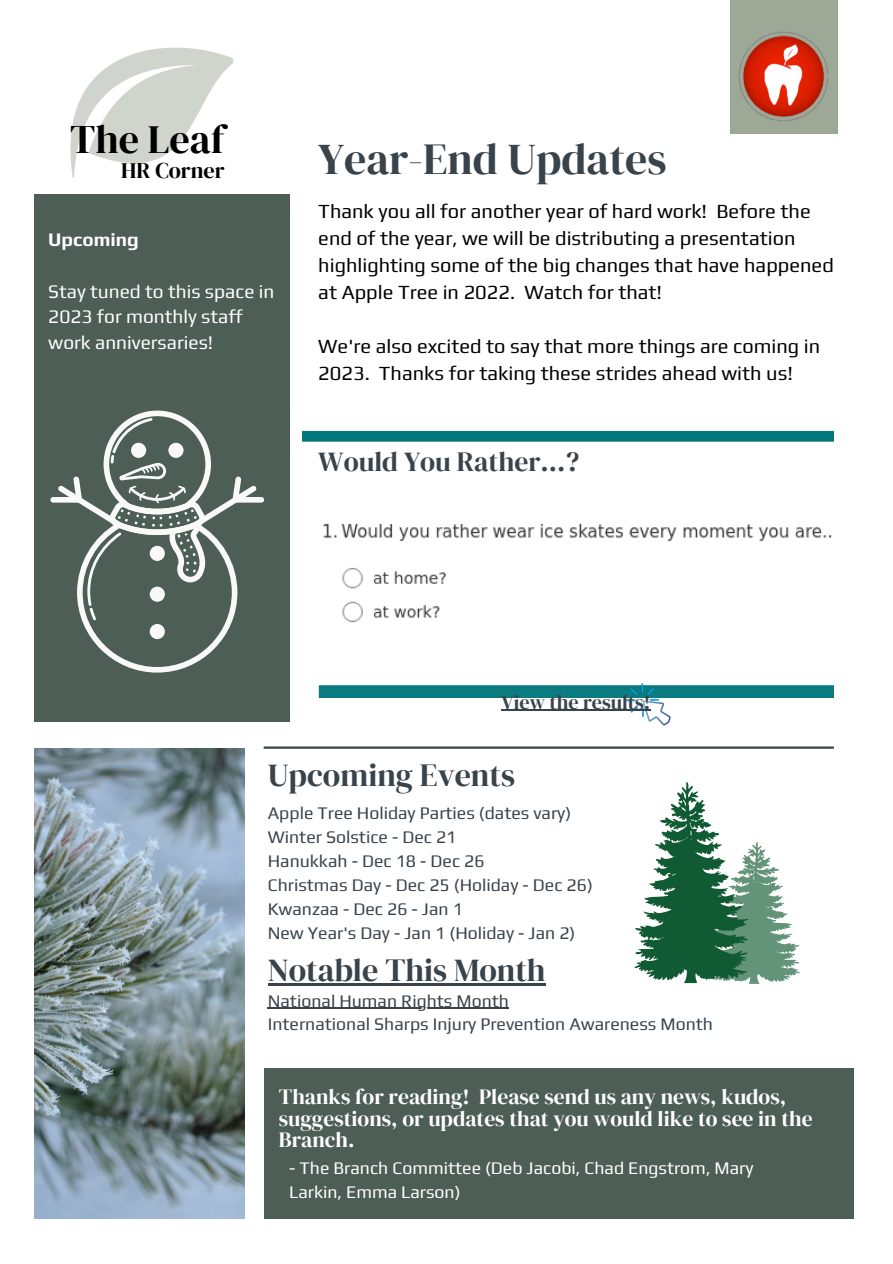
<style>
.page{position:relative;width:893px;height:1264px;background:#fff}
.page>*{position:absolute;margin:0;border:0;box-sizing:border-box;transform-origin:0 0}
.t1{font:43.8px "DM Serif Display";color:#39434c}
.t2{font:40.2px "DM Serif Display";color:#000}
.t3{font:32.1px "DM Serif Display";color:#39434c}
.t4{font:27.6px "DM Serif Display";color:#39434c}
.t5{font:22.2px "DM Serif Display";color:#000}
.t6{font:21.6px/21.3px "DM Serif Display";color:#fff}
.t7{font:20.1px "DM Serif Display";color:#39434c}
.t8{font:19.95px/27px "Play";color:#000}
.t9{font:19.05px/25.8px "Play";color:#fff}
.t10{font:700 19.05px "Play";color:#fff}
.t11{font:17.7px/23.5px "Play";color:#39434c}
.t12{font:17.7px/23.5px "Play";color:#fff}
.t13{font:17.55px/24px "Play";color:#39434c}
</style>
<div class="page">
<img style="left:34px;top:748px;width:210px;height:470px">
<img style="left:302px;top:431px;width:532px;height:267px">
<hr style="left:264px;top:746px;width:569px;height:2px;background:#39434c">
<div style="left:730px;top:0;width:107px;height:134px;background:#9ea897"></div>
<svg style="left:70px;top:48px;width:164px;height:130px"></svg>
<div style="left:264px;top:1067px;width:589px;height:151px;background:#4d5e56"></div>
<div style="left:34px;top:194px;width:255px;height:527px;background:#4d5e56"></div>
<img style="left:738px;top:32px;width:90px;height:90px">
<svg style="left:634px;top:781px;width:166px;height:202px"></svg>
<img style="left:625px;top:682px;width:64px;height:44px">
<div style="left:233px;top:497px;width:31px;height:5px;background:#f9f9f9;border-radius:3px"></div>
<div style="left:50px;top:497px;width:32px;height:5px;background:#f9f9f9;border-radius:3px"></div>
<svg style="left:58px;top:410px;width:199px;height:262px"></svg>
<hr style="left:268px;top:1007px;width:241px;height:1px;background:#39434c">
<hr style="left:268px;top:983px;width:277px;height:2px;background:#39434c">
<hr style="left:501px;top:709px;width:149px;height:2px;background:#39434c">
<h2 class="t2" style="left:70px;top:111px;width:156px">The Leaf</h2>
<p class="t5" style="left:121px;top:155px;width:105px">HR Corner</p>
<p class="t10" style="left:48px;top:228px;width:92px">Upcoming</p>
<p class="t9" style="left:48px;top:278px;width:228px">Stay tuned to this space in<br>2023 for monthly staff work anniversaries!</p>
<h1 class="t1" style="left:318px;top:128px;width:350px">Year-End Updates</h1>
<p class="t8" style="left:318px;top:197px;width:517px">Thank you all for another year of hard work! Before the end of the year, we will be distributing a presentation highlighting some of the big changes that have happened at Apple Tree in 2022. Watch for that!</p>
<p class="t8" style="left:318px;top:332px;width:503px">We're also excited to say that more things are coming in<br>2023. Thanks for taking these strides ahead with us!</p>
<h3 class="t4" style="left:318px;top:442px;width:262px">Would You Rather...?</h3>
<p class="t7" style="left:501px;top:687px;width:151px">View the results!</p>
<h3 class="t3" style="left:268px;top:753px;width:249px">Upcoming Events</h3>
<p class="t13" style="left:268px;top:800px;width:326px">Apple Tree Holiday Parties (dates vary)<br>Winter Solstice - Dec 21<br>Hanukkah - Dec 18 - Dec 26<br>Christmas Day - Dec 25 (Holiday - Dec 26)<br>Kwanzaa - Dec 26 - Jan 1<br>New Year's Day - Jan 1 (Holiday - Jan 2)</p>
<h3 class="t3" style="left:268px;top:948px;width:279px">Notable This Month</h3>
<p class="t11" style="left:268px;top:988px;width:446px">National Human Rights Month<br>International Sharps Injury Prevention Awareness Month</p>
<p class="t6" style="left:279px;top:1086px;width:535px">Thanks for reading! Please send us any news, kudos, suggestions, or updates that you would like to see in the<br>Branch.</p>
<p class="t12" style="left:289px;top:1156px;width:466px">- The Branch Committee (Deb Jacobi, Chad Engstrom, Mary<br>Larkin, Emma Larson)</p>
</div>
